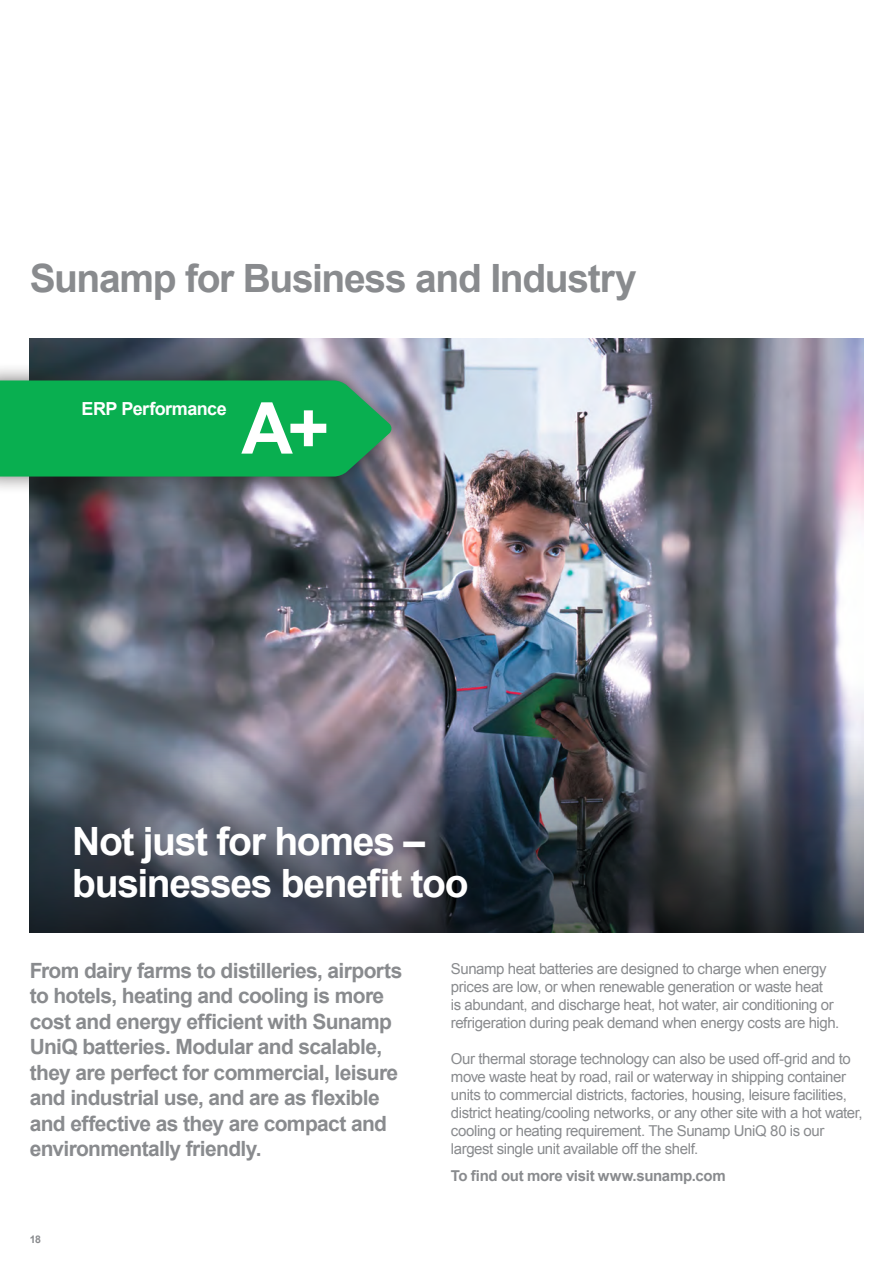
<style>
.page{position:relative;width:893px;height:1263px;background:#fff}
.page>*{position:absolute;margin:0;border:0;box-sizing:border-box;transform-origin:0 0}
.t1{font:700 71.7px "Arial";color:#fff}
.t2{font:700 39px/42px "Arial";letter-spacing:-.035em;color:#fff}
.t3{font:700 39px "Arial";letter-spacing:-.035em;color:#898b8e}
.t4{font:700 21px/25.5px "Arial";letter-spacing:-.03em;color:#898b8e}
.t5{font:700 18px "Arial";letter-spacing:-.03em;color:#fff}
.t6{font:15px/18px "Arial";letter-spacing:-.025em;color:#898b8e}
.t7{font:700 15px "Arial";letter-spacing:-.02em;color:#898b8e}
.t8{font:700 10.5px "Arial";color:#898b8e}
</style>
<div class="page">
<img style="left:30px;top:338px;width:833px;height:400px">
<div style="left:0;top:362px;width:409px;height:132px;background:#241f1f;opacity:.65"></div>
<svg style="left:0;top:380px;width:392px;height:96px;background:#10ab53"></svg>
<svg style="left:30px;top:738px;width:833px;height:194px;background:#474d58"></svg>
<h2 class="t3" style="left:30px;top:253px;width:608px">Sunamp for Business and Industry</h2>
<p class="t5" style="left:82px;top:396px;width:147px">ERP Performance</p>
<h1 class="t1" style="left:241px;top:381px;width:89px">A+</h1>
<h2 class="t2" style="left:72px;top:821px;width:398px">Not just for homes – businesses benefit too</h2>
<p class="t4" style="left:30px;top:958px;width:374px">From dairy farms to distilleries, airports to hotels, heating and cooling is more cost and energy efficient with Sunamp UniQ batteries. Modular and scalable, they are perfect for commercial, leisure and industrial use, and are as flexible and effective as they are compact and environmentally friendly.</p>
<p class="t6" style="left:451px;top:959px;width:390px">Sunamp heat batteries are designed to charge when energy prices are low, or when renewable generation or waste heat<br>is abundant, and discharge heat, hot water, air conditioning or refrigeration during peak demand when energy costs are high.</p>
<p class="t6" style="left:451px;top:1049px;width:413px">Our thermal storage technology can also be used off-grid and to move waste heat by road, rail or waterway in shipping container units to commercial districts, factories, housing, leisure facilities, district heating/cooling networks, or any other site with a hot water, cooling or heating requirement. The Sunamp UniQ 80 is our largest single unit available off the shelf.</p>
<p class="t7" style="left:451px;top:1165px;width:276px">To find out more visit www.sunamp.com</p>
<p class="t8" style="left:30px;top:1233px;width:13px">18</p>
</div>
